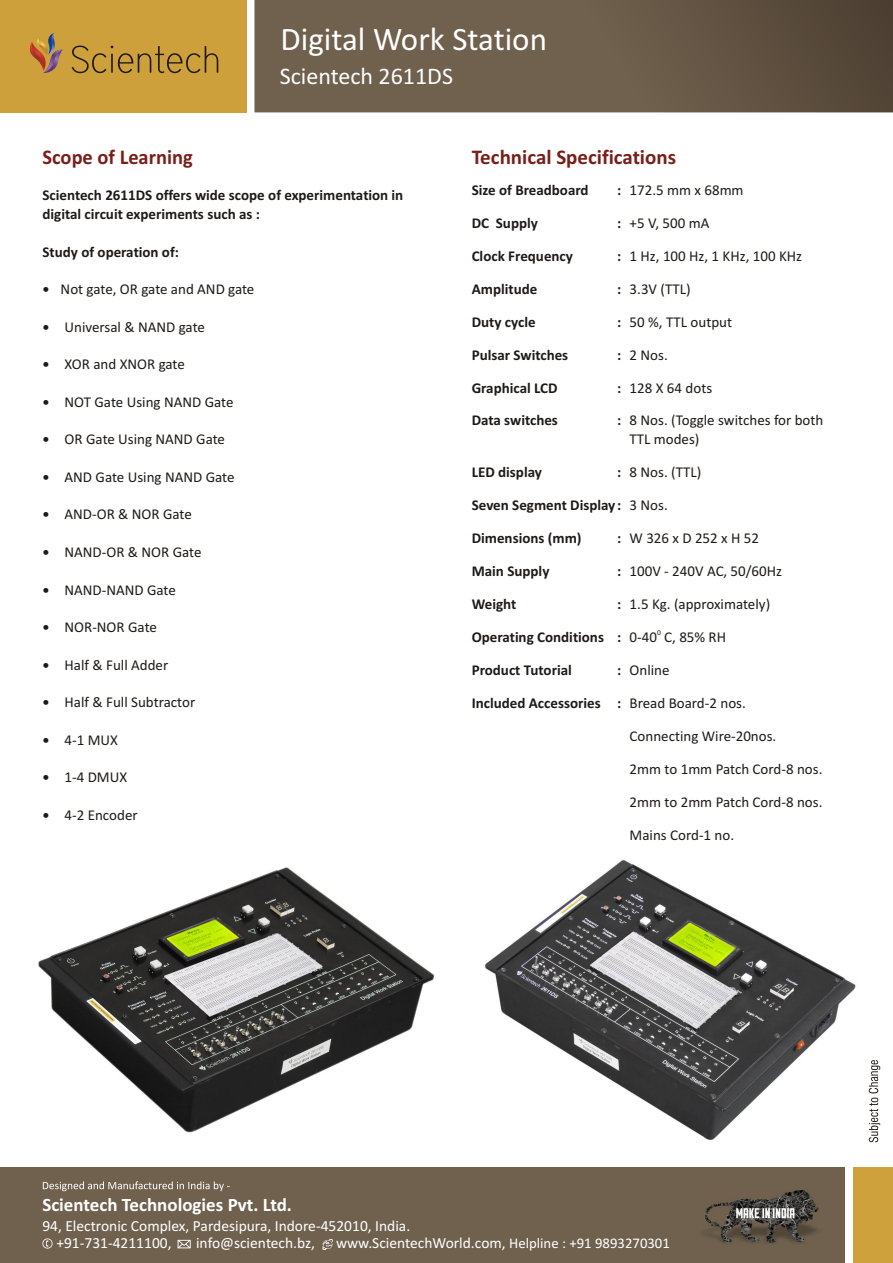
<style>
.page{position:relative;width:893px;height:1263px;background:#fff}
.page>*{position:absolute;margin:0;border:0;box-sizing:border-box;transform-origin:0 0}
.t1{font:33px "Calibri";color:#fff}
.t2{font:24px "Calibri";color:#fff}
.t3{font:700 21px "Calibri";color:#781f1a}
.t4{font:700 19.05px "Calibri";color:#fff}
.t5{font:15.45px/17px "Calibri";color:#fff}
.t6{font:15px/33px "Calibri";color:#1f1a17}
.t7{font:700 15px/33px "Calibri";color:#1f1a17}
.t8{font:7.5px "Calibri";color:#1f1a17}
.s1{font-weight:700}
.s2{font-weight:400}
.s3{font-size:14.7px}
</style>
<div class="page">
<div style="left:0;top:1167px;width:845px;height:96px;background:#70614f"></div>
<div style="left:853px;top:1167px;width:40px;height:96px;background:#cfa13d"></div>
<svg style="left:869px;top:1060px;width:11px;height:82px"></svg>
<svg style="left:178px;top:1240px;width:12px;height:8px"></svg>
<svg style="left:322px;top:1239px;width:11px;height:11px"></svg>
<svg style="left:42px;top:1238px;width:11px;height:10px"></svg>
<svg style="left:43px;top:1181px;width:187px;height:10px"></svg>
<img style="left:705px;top:1191px;width:113px;height:52px">
<svg style="left:254px;top:0;width:639px;height:112px;background:#685948"></svg>
<div style="left:0;top:0;width:246px;height:112px;background:#cea03c"></div>
<svg style="left:72px;top:46px;width:146px;height:27px"></svg>
<svg style="left:29px;top:33px;width:34px;height:40px"></svg>
<img style="left:485px;top:860px;width:371px;height:280px">
<img style="left:38px;top:867px;width:397px;height:266px">
<h1 class="t1" style="left:281px;top:25px;width:268px">Digital Work Station</h1>
<h2 class="t2" style="left:280px;top:66px;width:175px">Scientech 2611DS</h2>
<h3 class="t3" style="left:43px;top:148px;width:152px">Scope of Learning</h3>
<p class="t7" style="left:43px;top:186px;width:362px;line-height:19.5px">Scientech 2611DS offers wide scope of experimentation in digital circuit experiments such as :</p>
<p class="t7" style="left:43px;top:237px;width:138px">Study of operation of:</p>
<p class="t6" style="left:61px;top:274px;width:195px">Not gate, OR gate and AND gate</p>
<p class="t6" style="left:65px;top:312px;width:142px">Universal &amp; NAND gate</p>
<p class="t6" style="left:65px;top:349px;width:122px">XOR and XNOR gate</p>
<p class="t6" style="left:65px;top:387px;width:170px">NOT Gate Using NAND Gate</p>
<p class="t6" style="left:65px;top:424px;width:162px">OR Gate Using NAND Gate</p>
<p class="t6" style="left:65px;top:462px;width:171px">AND Gate Using NAND Gate</p>
<p class="t6" style="left:65px;top:499px;width:129px">AND-OR &amp; NOR Gate</p>
<p class="t6" style="left:65px;top:537px;width:138px">NAND-OR &amp; NOR Gate</p>
<p class="t6" style="left:65px;top:574px;width:113px">NAND-NAND Gate</p>
<p class="t6" style="left:65px;top:612px;width:94px">NOR-NOR Gate</p>
<p class="t6" style="left:65px;top:649px;width:105px">Half &amp; Full Adder</p>
<p class="t6" style="left:65px;top:687px;width:132px">Half &amp; Full Subtractor</p>
<p class="t6" style="left:65px;top:724px;width:55px">4-1 MUX</p>
<p class="t6" style="left:65px;top:762px;width:64px">1-4 DMUX</p>
<p class="t6" style="left:65px;top:799px;width:75px">4-2 Encoder</p>
<h3 class="t3" style="left:472px;top:148px;width:206px">Technical Specifications</h3>
<p class="t7" style="left:472px;top:174px;width:118px">Size of Breadboard</p>
<p class="t6" style="left:617px;top:174px;width:128px"><span class="s1">:</span> 172.5 mm x 68mm <span class="s1">:</span> +5 V, 500 mA</p>
<p class="t7" style="left:472px;top:207px;width:103px">DC Supply<br>Clock Frequency</p>
<p class="t6" style="left:617px;top:240px;width:186px"><span class="s1">:</span> 1 Hz, 100 Hz, 1 KHz, 100 KHz</p>
<p class="t7" style="left:472px;top:273px;width:67px">Amplitude</p>
<p class="t6" style="left:617px;top:273px;width:75px"><span class="s1">:</span> 3.3V (TTL)</p>
<p class="t7" style="left:472px;top:306px;width:65px">Duty cycle</p>
<p class="t6" style="left:617px;top:306px;width:116px"><span class="s1">:</span> 50 %, TTL output</p>
<p class="t7" style="left:472px;top:339px;width:98px">Pulsar Switches</p>
<p class="t6" style="left:617px;top:339px;width:52px"><span class="s1">:</span> 2 Nos.</p>
<p class="t7" style="left:472px;top:372px;width:87px">Graphical LCD</p>
<p class="t6" style="left:617px;top:372px;width:97px"><span class="s1">:</span> 128 X 64 dots</p>
<p class="t7" style="left:472px;top:405px;width:88px">Data switches</p>
<p class="t6" style="left:629px;top:413px;width:196px;line-height:18.3px;text-indent:-12px"><span class="s1">:</span> 8 Nos. (Toggle switches for both<br>TTL modes)</p>
<p class="t7" style="left:472px;top:456px;width:72px">LED display</p>
<p class="t7" style="left:472px;top:456px;width:231px;text-indent:146px">: <span class="s2">8 Nos. (TTL)<br></span>Seven Segment Display : <span class="s2">3 Nos.<br></span>Dimensions (mm)</p>
<p class="t6" style="left:617px;top:522px;width:143px"><span class="s1">:</span> W 326 x D 252 x H 52</p>
<p class="t7" style="left:472px;top:555px;width:79px">Main Supply</p>
<p class="t6" style="left:617px;top:555px;width:166px"><span class="s1">:</span> 100V - 240V AC, 50/60Hz</p>
<p class="t7" style="left:472px;top:588px;width:46px">Weight</p>
<p class="t6" style="left:617px;top:588px;width:154px"><span class="s1">:</span> 1.5 Kg. (approximately)</p>
<p class="t8" style="left:657px;top:629px;width:5px">0</p>
<p class="t7" style="left:472px;top:622px;width:256px">Operating Conditions : <span class="s2">0-40 C, 85% RH<br></span>Product Tutorial</p>
<p class="t6" style="left:617px;top:655px;width:54px"><span class="s1">:</span> Online</p>
<p class="t7" style="left:472px;top:688px;width:276px">Included Accessories : <span class="s2">Bread Board-2 nos.</span></p>
<p class="t6" style="left:630px;top:721px;width:148px">Connecting Wire-20nos.</p>
<p class="t6" style="left:630px;top:754px;width:194px">2mm to 1mm Patch Cord-8 nos.</p>
<p class="t6" style="left:630px;top:787px;width:194px">2mm to 2mm Patch Cord-8 nos.</p>
<p class="t6" style="left:630px;top:820px;width:106px">Mains Cord-1 no.</p>
<p class="t4" style="left:42px;top:1197px;width:251px">Scientech Technologies Pvt. Ltd.</p>
<p class="t5" style="left:56px;top:1218px;width:355px;text-indent:-14px">94, Electronic Complex, Pardesipura, Indore-452010, India. +91-731-4211100,</p>
<p class="t5" style="left:196px;top:1235px;width:120px">info@scientech.bz,</p>
<p class="t5" style="left:336px;top:1235px;width:335px">www.ScientechWorld.com, <span class="s3">Helpline : +91 9893270301</span></p>
</div>
